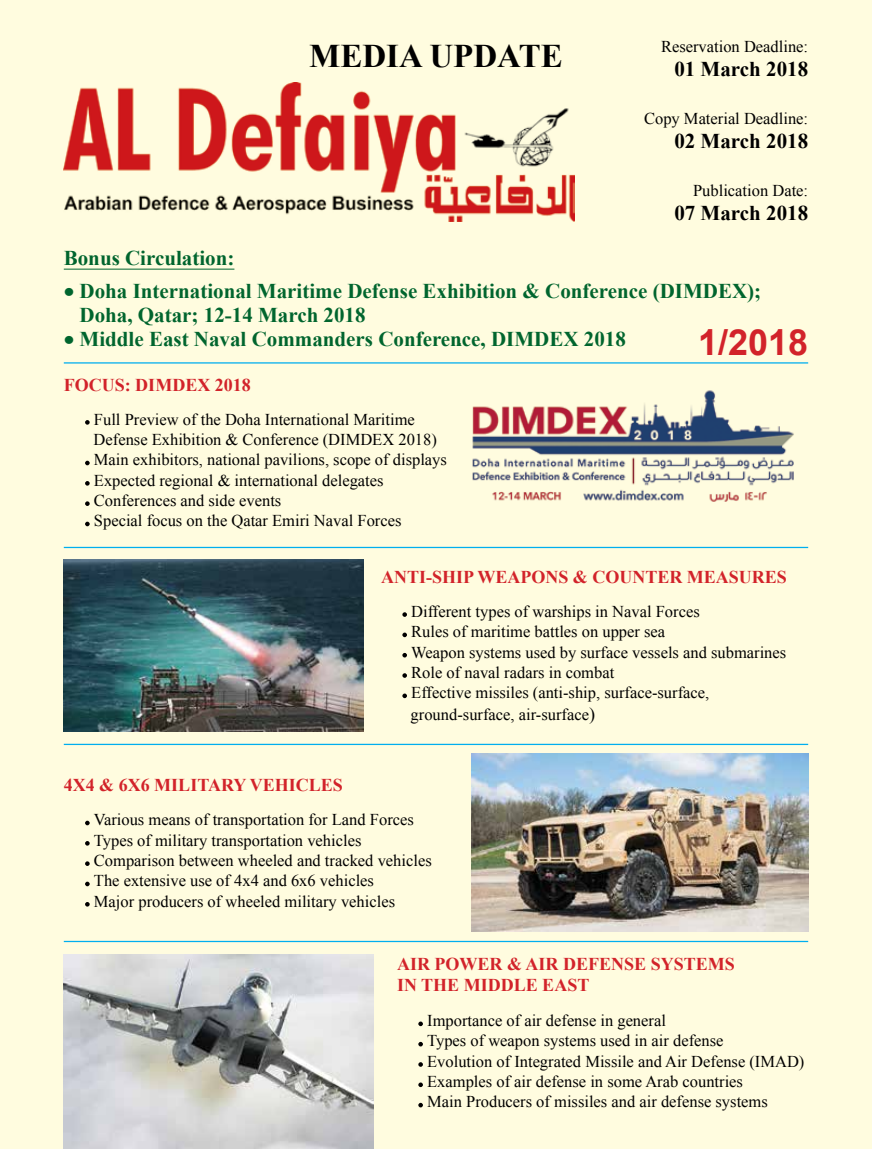
<style>
.page{position:relative;width:872px;height:1149px;background:#fff}
.page>*{position:absolute;margin:0;border:0;box-sizing:border-box;transform-origin:0 0}
.t1{font:700 36px "Arial";color:#d2232a}
.t2{font:700 33px "Times New Roman";color:#000}
.t3{font:700 21px/24px "Times New Roman";color:#00652e}
.t4{font:700 21px "Times New Roman";color:#000}
.t5{font:700 18px/21.6px "Times New Roman";color:#d2232a}
.t6{font:16.5px/20.2px "Times New Roman";color:#000}
.s1{font-size:30px}
.s2{font-size:18px}
</style>
<div class="page">
<div style="left:0;top:0;width:872px;height:1148px;background:#fffcdf"></div>
<svg style="left:85px;top:420px;width:5px;height:4px"></svg>
<svg style="left:85px;top:460px;width:5px;height:5px"></svg>
<svg style="left:85px;top:481px;width:5px;height:4px"></svg>
<svg style="left:85px;top:501px;width:5px;height:5px"></svg>
<svg style="left:85px;top:521px;width:5px;height:5px"></svg>
<img style="left:64px;top:83px;width:510px;height:138px">
<hr style="left:64px;top:268px;width:170px;height:1px;background:#00652e">
<hr style="left:64px;top:362px;width:744px;height:1px;background:#00aeef">
<hr style="left:64px;top:743px;width:744px;height:1px;background:#00aeef">
<svg style="left:402px;top:612px;width:5px;height:4px"></svg>
<svg style="left:402px;top:632px;width:5px;height:5px"></svg>
<svg style="left:402px;top:652px;width:5px;height:5px"></svg>
<svg style="left:402px;top:673px;width:5px;height:4px"></svg>
<svg style="left:402px;top:693px;width:5px;height:5px"></svg>
<svg style="left:418px;top:1021px;width:5px;height:4px"></svg>
<svg style="left:418px;top:1041px;width:5px;height:5px"></svg>
<svg style="left:418px;top:1062px;width:5px;height:4px"></svg>
<svg style="left:418px;top:1082px;width:5px;height:4px"></svg>
<svg style="left:418px;top:1102px;width:5px;height:5px"></svg>
<svg style="left:85px;top:820px;width:5px;height:5px"></svg>
<svg style="left:85px;top:841px;width:5px;height:4px"></svg>
<svg style="left:85px;top:861px;width:5px;height:4px"></svg>
<svg style="left:85px;top:881px;width:5px;height:5px"></svg>
<svg style="left:85px;top:902px;width:5px;height:4px"></svg>
<hr style="left:64px;top:546px;width:744px;height:2px;background:#00aeef">
<hr style="left:64px;top:940px;width:744px;height:1px;background:#00aeef">
<img style="left:472px;top:390px;width:322px;height:112px">
<img style="left:471px;top:753px;width:337px;height:178px">
<img style="left:64px;top:559px;width:300px;height:172px">
<img style="left:64px;top:954px;width:309px;height:194px">
<h2 class="t2" style="left:309px;top:33px;width:255px">MEDIA UPDATE</h2>
<p class="t6" style="left:661px;top:36px;width:149px">Reservation Deadline:</p>
<p class="t4" style="left:674px;top:55px;width:135px">01 March 2018</p>
<p class="t6" style="left:644px;top:108px;width:166px">Copy Material Deadline:</p>
<p class="t4" style="left:674px;top:127px;width:135px">02 March 2018</p>
<p class="t6" style="left:693px;top:180px;width:117px">Publication Date:</p>
<p class="t4" style="left:674px;top:199px;width:135px">07 March 2018</p>
<p class="t3" style="left:64px;top:246px;width:172px">Bonus Circulation:</p>
<p class="t3" style="left:80px;top:278px;width:683px;text-indent:-16px"><span class="s1">•</span> Doha International Maritime Defense Exhibition &amp; Conference (DIMDEX);<br>Doha, Qatar; 12-14 March 2018</p>
<p class="t3" style="left:64px;top:326px;width:563px"><span class="s1">•</span> Middle East Naval Commanders Conference, DIMDEX 2018</p>
<h1 class="t1" style="left:698px;top:318px;width:112px">1/2018</h1>
<p class="t5" style="left:64px;top:373px;width:188px">FOCUS: DIMDEX 2018</p>
<p class="t6" style="left:94px;top:408px;width:355px">Full Preview of the Doha International Maritime Defense Exhibition &amp; Conference (DIMDEX 2018)<br>Main exhibitors, national pavilions, scope of displays Expected regional &amp; international delegates Conferences and side events<br>Special focus on the Qatar Emiri Naval Forces</p>
<p class="t5" style="left:381px;top:565px;width:407px">ANTI-SHIP WEAPONS &amp; COUNTER MEASURES</p>
<p class="t6" style="left:410px;top:600px;width:377px">Different types of warships in Naval Forces<br>Rules of maritime battles on upper sea<br>Weapon systems used by surface vessels and submarines Role of naval radars in combat<br>Effective missiles (anti-ship, surface-surface, ground-surface, air-surface<span class="s2">)</span></p>
<p class="t5" style="left:64px;top:774px;width:281px">4X4 &amp; 6X6 MILITARY VEHICLES</p>
<p class="t6" style="left:94px;top:809px;width:339px">Various means of transportation for Land Forces Types of military transportation vehicles Comparison between wheeled and tracked vehicles The extensive use of 4x4 and 6x6 vehicles<br>Major producers of wheeled military vehicles</p>
<p class="t5" style="left:397px;top:952px;width:339px">AIR POWER &amp; AIR DEFENSE SYSTEMS<br>IN THE MIDDLE EAST</p>
<p class="t6" style="left:427px;top:1009px;width:379px">Importance of air defense in general<br>Types of weapon systems used in air defense<br>Evolution of Integrated Missile and Air Defense (IMAD)<br>Examples of air defense in some Arab countries<br>Main Producers of missiles and air defense systems</p>
</div>
